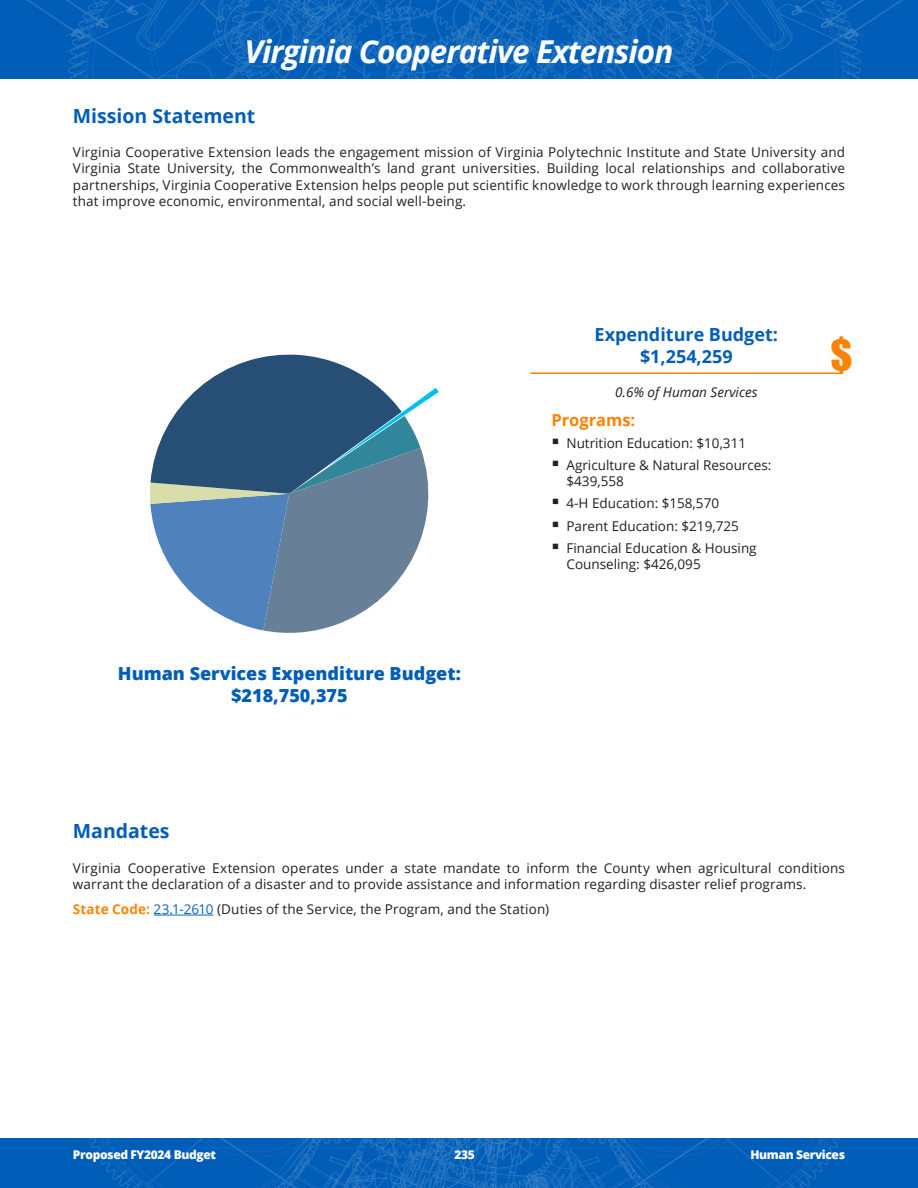
<style>
.page{position:relative;width:918px;height:1188px;background:#fff}
.page>*{position:absolute;margin:0;border:0;box-sizing:border-box;transform-origin:0 0}
.t1{font:40.35px "Impact";color:#ff8200}
.Head_2{font:italic 700 31.5px "Open Sans";letter-spacing:-.03em;color:#fff}
.Heading_L1{font:700 19.5px "Open Sans";color:#005eb8}
.t2{font:800 18px/21.6px "Open Sans";color:#005eb8;text-align:center}
.EB_Heading{font:700 18px/21.6px "Open Sans";color:#005eb8;text-align:center}
.EB_Heading_2{font:700 16.5px "Open Sans";color:#ff8200}
.Body{font:13.5px/16.2px "Open Sans";letter-spacing:.01em;color:#231f20}
.EB_Quote{font:italic 13.5px "Open Sans";color:#231f20}
.t3{font:800 12px "Open Sans";letter-spacing:-.03em;color:#fff}
.s1{font-weight:700;color:#ff8200}
.s2{color:#0563c1}
</style>
<div class="page">
<img style="left:0;top:0;width:918px;height:78px">
<img style="left:0;top:1138px;width:918px;height:50px">
<hr style="left:530px;top:372px;width:312px;height:2px;background:#ff8200">
<svg style="left:150px;top:354px;width:289px;height:279px"></svg>
<hr style="left:154px;top:915px;width:60px;height:1px;background:#0563c1">
<p class="Head_2" style="left:245px;top:29px;width:430px">Virginia Cooperative Extension</p>
<p class="Heading_L1" style="left:73px;top:102px;width:184px">Mission Statement</p>
<p class="Body" style="left:73px;top:144px;width:774px;text-align:justify">Virginia Cooperative Extension leads the engagement mission of Virginia Polytechnic Institute and State University and Virginia State University, the Commonwealth’s land grant universities. Building local relationships and collaborative partnerships, Virginia Cooperative Extension helps people put scientific knowledge to work through learning experiences that improve economic, environmental, and social well-being.</p>
<h3 class="t2" style="left:118px;top:662px;width:344px">Human Services Expenditure Budget: $218,750,375</h3>
<p class="EB_Heading" style="left:595px;top:323px;width:185px">Expenditure Budget: $1,254,259</p>
<p class="EB_Quote" style="left:615px;top:383px;width:144px">0.6% of Human Services</p>
<p class="EB_Heading_2" style="left:551px;top:408px;width:85px">Programs:</p>
<p class="Body" style="left:551px;top:434px;width:196px">▪ Nutrition Education: $10,311</p>
<p class="Body" style="left:567px;top:457px;width:207px;text-indent:-15px">▪ Agriculture &amp; Natural Resources: $439,558</p>
<p class="Body" style="left:551px;top:495px;width:169px">▪ 4-H Education: $158,570</p>
<p class="Body" style="left:551px;top:517px;width:189px">▪ Parent Education: $219,725</p>
<p class="Body" style="left:567px;top:539px;width:192px;text-indent:-15px">▪ Financial Education &amp; Housing<br>Counseling: $426,095</p>
<h1 class="t1" style="left:830px;top:324px;width:24px">$</h1>
<p class="Heading_L1" style="left:73px;top:818px;width:98px">Mandates</p>
<p class="Body" style="left:73px;top:859px;width:774px">Virginia Cooperative Extension operates under a state mandate to inform the County when agricultural conditions warrant the declaration of a disaster and to provide assistance and information regarding disaster relief programs.</p>
<p class="Body" style="left:73px;top:901px;width:478px"><span class="s1">State Code:</span> <span class="s2">23.1-2610</span> (Duties of the Service, the Program, and the Station)</p>
<p class="t3" style="left:73px;top:1146px;width:145px">Proposed FY2024 Budget</p>
<p class="t3" style="left:454px;top:1146px;width:22px">235</p>
<p class="t3" style="left:750px;top:1146px;width:96px">Human Services</p>
</div>
